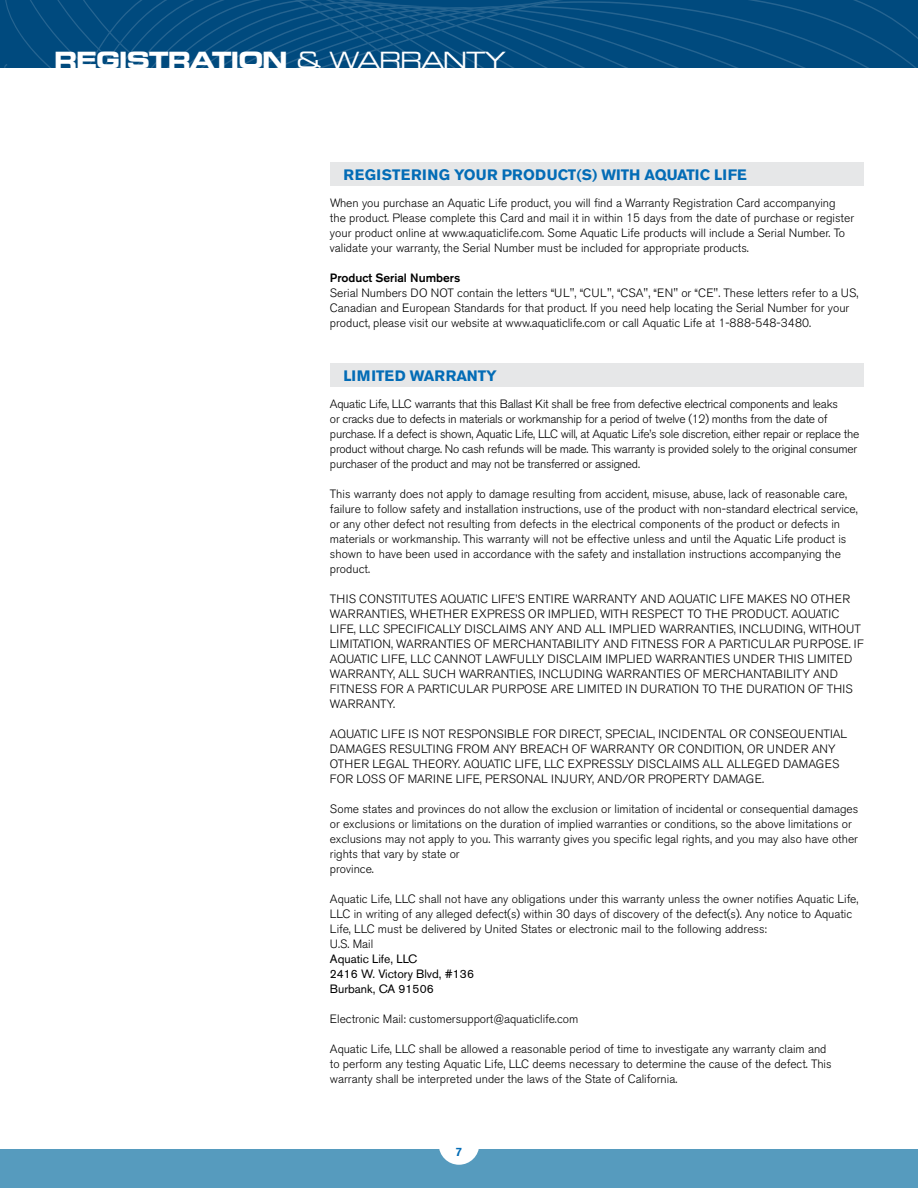
<style>
.page{position:relative;width:918px;height:1188px;background:#fff}
.page>*{position:absolute;margin:0;border:0;box-sizing:border-box;transform-origin:0 0}
.t1{font:22.5px "Eurostile Bold Extended Two";color:#fff}
.t2{font:22.5px "Eurostile Extended Two";color:#fff}
.t3{font:700 15px "Akzidenz Grotesk BE";color:#036cb6}
.t4{font:700 15px "Akzidenz Grotesk BE";letter-spacing:.02em;color:#036cb6}
.t5{font:300 12px/15px "Akzidenz Grotesk BE";color:#000}
.t6{font:300 12px/15px "Akzidenz Grotesk BE";letter-spacing:.02em;color:#000}
.t7{font:300 12px/15px "Akzidenz Grotesk BE";letter-spacing:-.02em;color:#000}
.t8{font:12px/15px "Akzidenz Grotesk BE";color:#000}
.t9{font:500 12px "Akzidenz Grotesk BE";color:#000}
.t10{font:500 12px "Akzidenz Grotesk BE";color:#036cb6}
.s1{font-family:"Eurostile Bold Extended Two"}
</style>
<div class="page">
<div style="left:0;top:1150px;width:918px;height:38px;background:#569bbe"></div>
<div style="left:4px;top:0;width:59px;height:68px;background:#004a7e"></div>
<svg style="left:63px;top:0;width:855px;height:68px;background:#044d80"></svg>
<div style="left:439px;top:1124px;width:40px;height:41px;background:#fff;border-radius:50%"></div>
<div style="left:330px;top:162px;width:534px;height:24px;background:#e6e7e8"></div>
<div style="left:330px;top:363px;width:534px;height:24px;background:#e6e7e8"></div>
<h1 class="t1" style="left:54px;top:44px;width:84px">REGISTRATIO</h1>
<h1 class="t2" style="left:262px;top:44px;width:118px"><span class="s1">N</span> &amp; WARRANT</h1>
<h1 class="t2" style="left:485px;top:44px;width:23px">Y</h1>
<p class="t4" style="left:344px;top:166px;width:204px">REGISTERING YOUR PRODUC</p>
<p class="t3" style="left:568px;top:166px;width:180px">T(S) WITH AQUATIC LIFE</p>
<p class="t5" style="left:330px;top:196px;width:526px">When you purchase an Aquatic Life product, you will find a Warranty Registration Card accompanying the product. Please complete this Card and mail it in within 15 days from the date of purchase or register your product online at www.aquaticlife.com. Some Aquatic Life products will include a Serial Number. To validate your warranty, the Serial Number must be included for appropriate products.</p>
<p class="t9" style="left:330px;top:270px;width:132px">Product Serial Numbers</p>
<p class="t5" style="left:330px;top:286px;width:530px">Serial Numbers DO NOT contain the letters “UL", “CUL", “CSA", “EN" or “CE". These letters refer to a US,<br>Canadian and European Standards for that product. If you need help locating the Serial Number for your product, please visit our website at www.aquaticlife.com or call Aquatic Life at 1-888-548-3480.</p>
<p class="t3" style="left:344px;top:367px;width:152px">LIMITED WARRANTY</p>
<p class="t7" style="left:330px;top:397px;width:531px">Aquatic Life, LLC warrants that this Ballast Kit shall be free from defective electrical components and leaks<br>or cracks due to defects in materials or workmanship for a period of twelve (12) months from the date of purchase. If a defect is shown, Aquatic Life, LLC will, at Aquatic Life’s sole discretion, either repair or replace the product without charge. No cash refunds will be made. This warranty is provided solely to the original consumer purchaser of the product and may not be transferred or assigned.</p>
<p class="t5" style="left:330px;top:487px;width:529px">This warranty does not apply to damage resulting from accident, misuse, abuse, lack of reasonable care, failure to follow safety and installation instructions, use of the product with non-standard electrical service, or any other defect not resulting from defects in the electrical components of the product or defects in materials or workmanship. This warranty will not be effective unless and until the Aquatic Life product is shown to have been used in accordance with the safety and installation instructions accompanying the product.</p>
<p class="t6" style="left:330px;top:592px;width:536px">THIS CONSTITUTES AQUATIC LIFE’S ENTIRE WARRANTY AND AQUATIC LIFE MAKES NO OTHER WARRANTIES, WHETHER EXPRESS OR IMPLIED, WITH RESPECT TO THE PRODUCT. AQUATIC LIFE, LLC SPECIFICALLY DISCLAIMS ANY AND ALL IMPLIED WARRANTIES, INCLUDING, WITHOUT LIMITATION, WARRANTIES OF MERCHANTABILITY AND FITNESS FOR A PARTICULAR PURPOSE. IF AQUATIC LIFE, LLC CANNOT LAWFULLY DISCLAIM IMPLIED WARRANTIES UNDER THIS LIMITED WARRANTY, ALL SUCH WARRANTIES, INCLUDING WARRANTIES OF MERCHANTABILITY AND FITNESS FOR A PARTICULAR PURPOSE ARE LIMITED IN DURATION TO THE DURATION OF THIS WARRANTY.</p>
<p class="t6" style="left:330px;top:727px;width:519px">AQUATIC LIFE IS NOT RESPONSIBLE FOR DIRECT, SPECIAL, INCIDENTAL OR CONSEQUENTIAL DAMAGES RESULTING FROM ANY BREACH OF WARRANTY OR CONDITION, OR UNDER ANY OTHER LEGAL THEORY. AQUATIC LIFE, LLC EXPRESSLY DISCLAIMS ALL ALLEGED DAMAGES FOR LOSS OF MARINE LIFE, PERSONAL INJURY, AND/OR PROPERTY DAMAGE.</p>
<p class="t5" style="left:330px;top:802px;width:530px">Some states and provinces do not allow the exclusion or limitation of incidental or consequential damages or exclusions or limitations on the duration of implied warranties or conditions, so the above limitations or exclusions may not apply to you. This warranty gives you specific legal rights, and you may also have other rights that vary by state or<br>province.</p>
<p class="t5" style="left:330px;top:892px;width:530px">Aquatic Life, LLC shall not have any obligations under this warranty unless the owner notifies Aquatic Life, LLC in writing of any alleged defect(s) within 30 days of discovery of the defect(s). Any notice to Aquatic Life, LLC must be delivered by United States or electronic mail to the following address:<br>U.S. Mail</p>
<p class="t8" style="left:330px;top:951px;width:146px">Aquatic Life, LLC<br>2416 W. Victory Blvd, #136<br>Burbank, CA 91506</p>
<p class="t5" style="left:330px;top:1012px;width:250px">Electronic Mail: customersupport@aquaticlife.com</p>
<p class="t5" style="left:330px;top:1042px;width:503px">Aquatic Life, LLC shall be allowed a reasonable period of time to investigate any warranty claim and to perform any testing Aquatic Life, LLC deems necessary to determine the cause of the defect. This warranty shall be interpreted under the laws of the State of California.</p>
<p class="t10" style="left:456px;top:1144px;width:8px">7</p>
</div>
